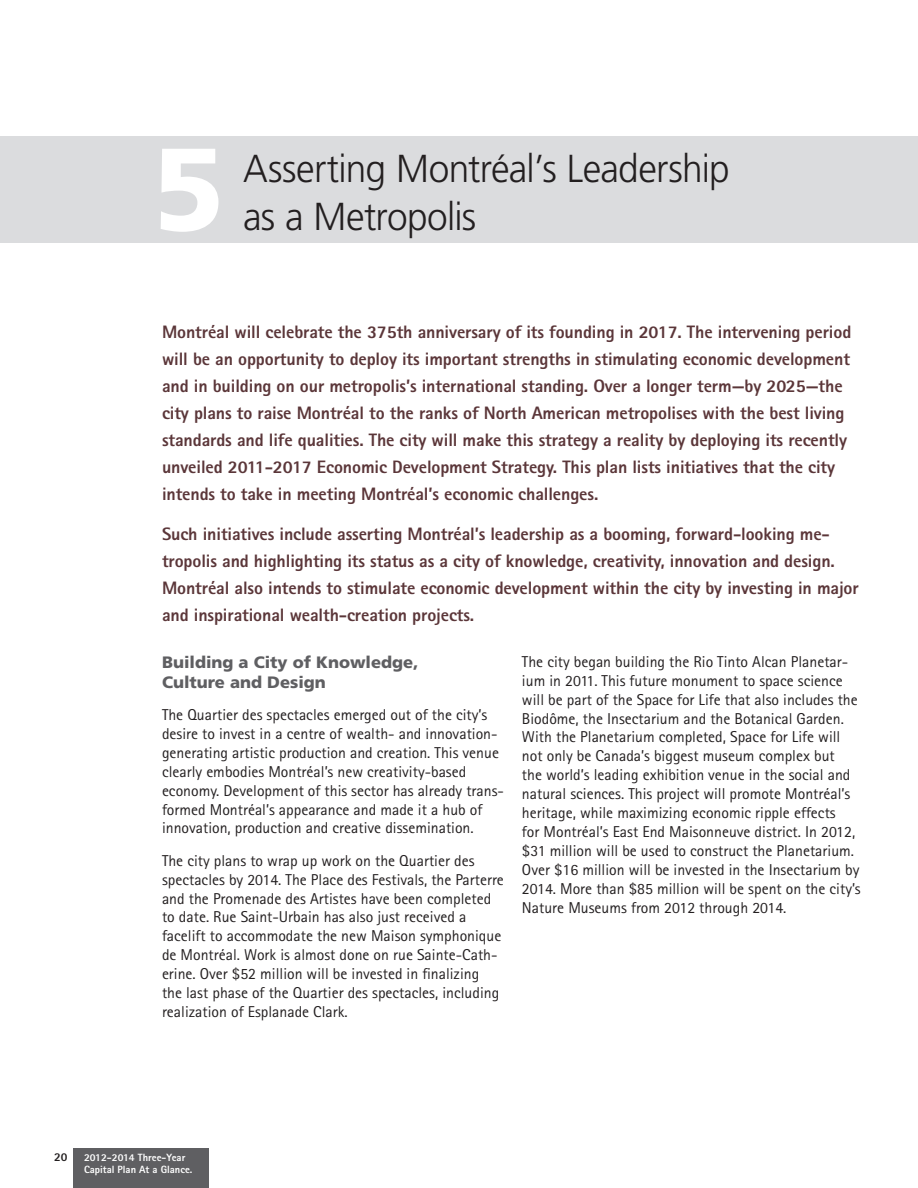
<style>
.page{position:relative;width:918px;height:1188px;background:#fff}
.page>*{position:absolute;margin:0;border:0;box-sizing:border-box;transform-origin:0 0}
.t1{font:900 117px "Frutiger";color:#fff}
.t2{font:300 39px/48px "Frutiger";letter-spacing:-.02em;color:#231f20;scale:.95 1}
.t3{font:800 18px/27px "Rotis Sans Serif";letter-spacing:-.005em;color:#5b3639}
.t4{font:900 16.5px/19.8px "Frutiger";color:#5f5f62}
.t5{font:15.75px/18.9px "Rotis Sans Serif";color:#231f20}
.t6{font:800 12px "Rotis Sans Serif";color:#231f20}
.t7{font:800 10.5px/12.6px "Rotis Sans Serif";color:#fff}
</style>
<div class="page">
<div style="left:73px;top:1148px;width:135px;height:40px;background:#5f5f62"></div>
<div style="left:0;top:136px;width:918px;height:107px;background:#dbdcde"></div>
<h1 class="t1" style="left:153px;top:119px;width:73px">5</h1>
<h2 class="t2" style="left:243px;top:144px;width:514px">Asserting Montréal’s Leadership as a Metropolis</h2>
<p class="t3" style="left:162px;top:318px;width:691px">Montréal will celebrate the 375th anniversary of its founding in 2017. The intervening period will be an opportunity to deploy its important strengths in stimulating economic development and in building on our metropolis’s international standing. Over a longer term—by 2025—the city plans to raise Montréal to the ranks of North American metropolises with the best living standards and life qualities. The city will make this strategy a reality by deploying its recently unveiled 2011-2017 Economic Development Strategy. This plan lists initiatives that the city intends to take in meeting Montréal’s economic challenges.</p>
<p class="t3" style="left:162px;top:520px;width:698px">Such initiatives include asserting Montréal’s leadership as a booming, forward-looking me&shy;tropolis and highlighting its status as a city of knowledge, creativity, innovation and design.<br>Montréal also intends to stimulate economic development within the city by investing in major and inspirational wealth-creation projects.</p>
<p class="t4" style="left:162px;top:652px;width:258px">Building a City of Knowledge,<br>Culture and Design</p>
<p class="t5" style="left:162px;top:705px;width:343px">The Quartier des spectacles emerged out of the city’s desire to invest in a centre of wealth- and innovation&shy;generating artistic production and creation. This venue clearly embodies Montréal’s new creativity-based economy. Development of this sector has already trans&shy;formed Montréal’s appearance and made it a hub of innovation, production and creative dissemination.</p>
<p class="t5" style="left:162px;top:851px;width:343px">The city plans to wrap up work on the Quartier des spectacles by 2014. The Place des Festivals, the Parterre and the Promenade des Artistes have been completed to date. Rue Saint-Urbain has also just received a facelift to accommodate the new Maison symphonique de Montréal. Work is almost done on rue Sainte-Cath&shy;erine. Over $52 million will be invested in finalizing<br>the last phase of the Quartier des spectacles, including realization of Esplanade Clark.</p>
<p class="t5" style="left:522px;top:652px;width:340px">The city began building the Rio Tinto Alcan Planetar&shy;ium in 2011. This future monument to space science will be part of the Space for Life that also includes the Biodôme, the Insectarium and the Botanical Garden.<br>With the Planetarium completed, Space for Life will not only be Canada’s biggest museum complex but<br>the world’s leading exhibition venue in the social and natural sciences. This project will promote Montréal’s heritage, while maximizing economic ripple effects<br>for Montréal’s East End Maisonneuve district. In 2012, $31 million will be used to construct the Planetarium.<br>Over $16 million will be invested in the Insectarium by 2014. More than $85 million will be spent on the city’s Nature Museums from 2012 through 2014.</p>
<p class="t6" style="left:54px;top:1150px;width:15px">20</p>
<p class="t7" style="left:84px;top:1151px;width:110px">2012-2014 Three-Year<br>Capital Plan At a Glance.</p>
</div>
